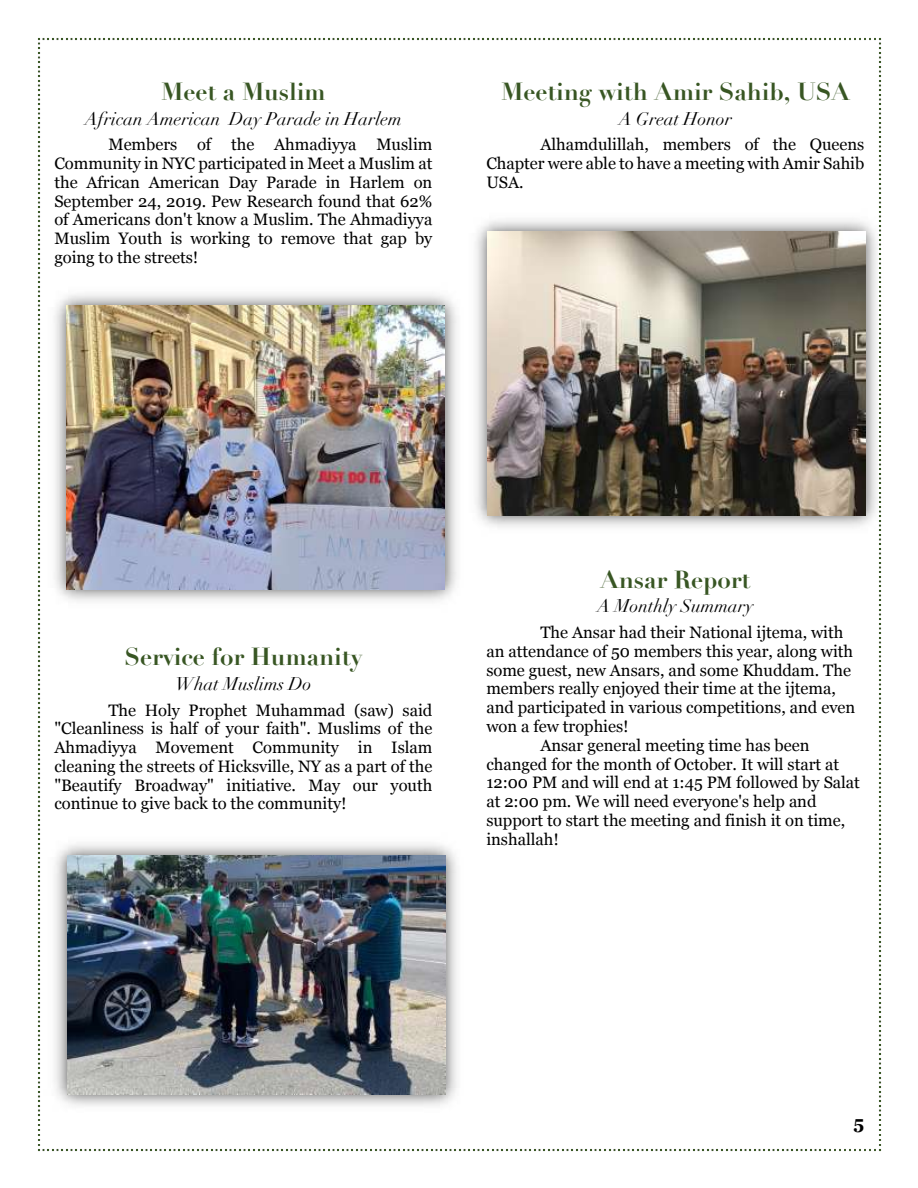
<style>
.page{position:relative;width:918px;height:1188px;background:#fff}
.page>*{position:absolute;margin:0;border:0;box-sizing:border-box;transform-origin:0 0}
.t1{font:700 24.15px "Didot";letter-spacing:-.005em;color:#385623}
.t2{font:italic 18px "Didot";color:#000}
.t3{font:700 18px "Georgia";color:#000}
.t4{font:16.5px/18.8px "Georgia";color:#000;text-align:justify}
</style>
<div class="page">
<img style="left:38px;top:38px;width:844px;height:1114px">
<h1 class="t1" style="left:161px;top:76px;width:166px">Meet a Muslim</h1>
<p class="t2" style="left:85px;top:108px;width:319px">African American Day Parade in Harlem</p>
<p class="t4" style="left:54px;top:135px;width:380px;text-indent:54px">Members of the Ahmadiyya Muslim Community in NYC participated in Meet a Muslim at the African American Day Parade in Harlem on September 24, 2019. Pew Research found that 62% of Americans don't know a Muslim. The Ahmadiyya Muslim Youth is working to remove that gap by going to the streets!</p>
<h1 class="t1" style="left:501px;top:76px;width:350px">Meeting with Amir Sahib, USA</h1>
<p class="t2" style="left:619px;top:108px;width:115px">A Great Honor</p>
<p class="t4" style="left:486px;top:135px;width:380px;text-indent:54px">Alhamdulillah, members of the Queens Chapter were able to have a meeting with Amir Sahib USA.</p>
<h1 class="t1" style="left:124px;top:642px;width:239px">Service for Humanity</h1>
<p class="t2" style="left:175px;top:673px;width:137px">What Muslims Do</p>
<p class="t4" style="left:54px;top:701px;width:380px;text-indent:54px">The Holy Prophet Muhammad (saw) said "Cleanliness is half of your faith". Muslims of the Ahmadiyya Movement Community in Islam cleaning the streets of Hicksville, NY as a part of the "Beautify Broadway" initiative. May our youth continue to give back to the community!</p>
<h1 class="t1" style="left:600px;top:564px;width:151px">Ansar Report</h1>
<p class="t2" style="left:597px;top:595px;width:158px">A Monthly Summary</p>
<p class="t4" style="left:540px;top:623px;width:305px">The Ansar had their National ijtema, with</p>
<p class="t4" style="left:486px;top:642px;width:368px">an attendance of 50 members this year, along with</p>
<p class="t4" style="left:486px;top:661px;width:366px">some guest, new Ansars, and some Khuddam. The</p>
<p class="t4" style="left:486px;top:679px;width:351px">members really enjoyed their time at the ijtema,</p>
<p class="t4" style="left:486px;top:698px;width:370px">and participated in various competitions, and even</p>
<p class="t4" style="left:486px;top:717px;width:144px">won a few trophies!</p>
<p class="t4" style="left:540px;top:735px;width:271px">Ansar general meeting time has been</p>
<p class="t4" style="left:486px;top:755px;width:354px">changed for the month of October. It will start at</p>
<p class="t4" style="left:486px;top:773px;width:375px">12:00 PM and will end at 1:45 PM followed by Salat</p>
<p class="t4" style="left:486px;top:792px;width:332px">at 2:00 pm. We will need everyone's help and</p>
<p class="t4" style="left:486px;top:811px;width:361px">support to start the meeting and finish it on time,</p>
<p class="t4" style="left:486px;top:829px;width:74px">inshallah!</p>
<p class="t3" style="left:854px;top:1112px;width:12px">5</p>
</div>
